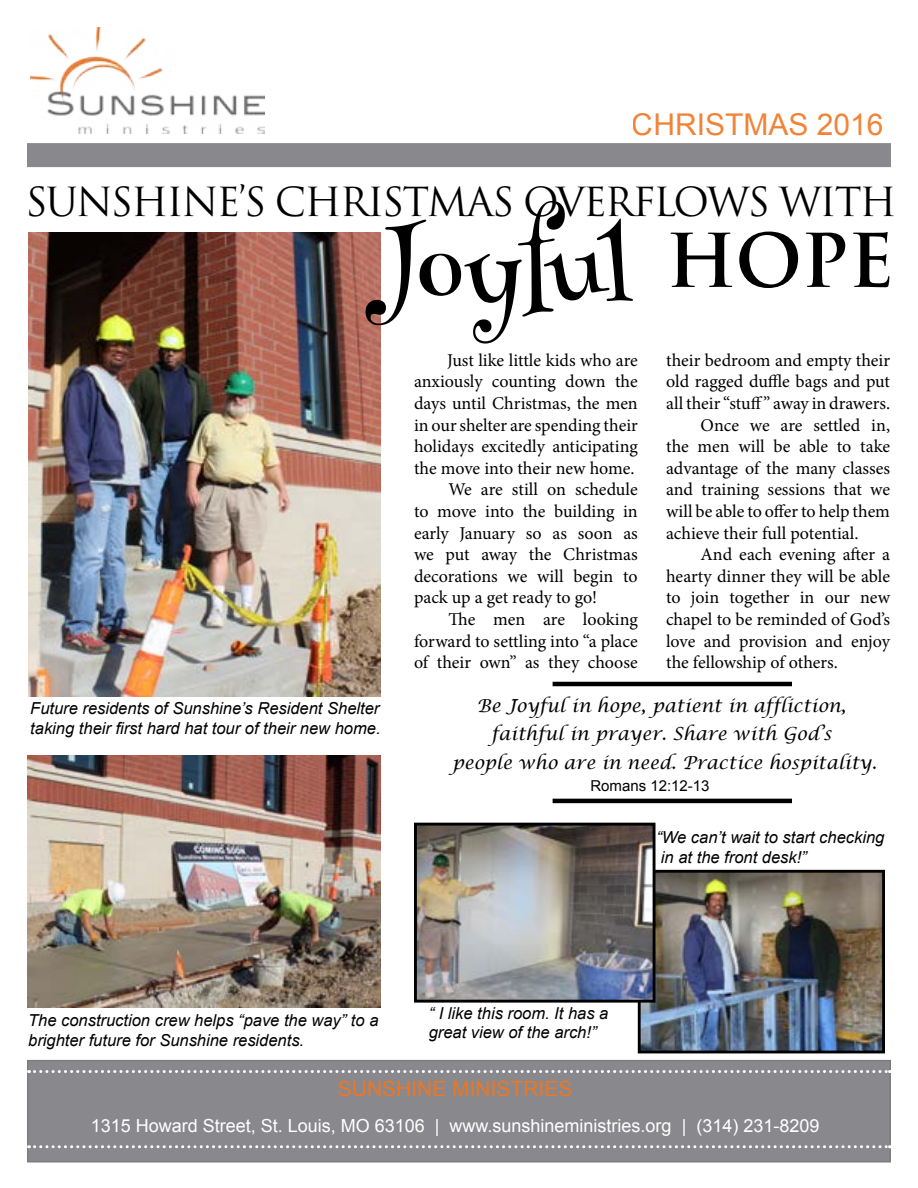
<style>
.page{position:relative;width:918px;height:1188px;background:#fff}
.page>*{position:absolute;margin:0;border:0;box-sizing:border-box;transform-origin:0 0}
.t1{font:90px "Henny Penny";letter-spacing:-.045em;color:#000}
.t2{font:39px "Trajan Pro";letter-spacing:-.05em;color:#000}
.t3{font:30px "Arial";color:#ef7622}
.t4{font:21px "Arial";color:#ef7622}
.t5{font:18px "Minion Pro";color:#000}
.t6{font:italic 18px/28.5px "Lucida Calligraphy";color:#000;text-align:center}
.t7{font:18px "Arial";color:#fff}
.t8{font:italic 16.5px/19.8px "Arial";color:#000}
.t9{font:15px "Arial";color:#000}
</style>
<div class="page">
<img style="left:642px;top:874px;width:239px;height:175px">
<div style="left:638px;top:870px;width:247px;height:183px;border:3px solid #000"></div>
<div style="left:27px;top:1060px;width:864px;height:102px;background:#89898d;border:2px solid #7c7c81"></div>
<svg style="left:35px;top:1070px;width:856px;height:3px"></svg>
<svg style="left:35px;top:1145px;width:856px;height:3px"></svg>
<div style="left:27px;top:143px;width:864px;height:24px;background:#89898d"></div>
<img style="left:30px;top:27px;width:234px;height:107px">
<img style="left:28px;top:233px;width:352px;height:463px">
<hr style="left:553px;top:682px;width:239px;height:4px;background:#000">
<hr style="left:553px;top:799px;width:239px;height:4px;background:#000">
<img style="left:27px;top:755px;width:353px;height:252px">
<img style="left:418px;top:827px;width:234px;height:172px">
<div style="left:414px;top:823px;width:242px;height:180px;border:3px solid #000"></div>
<h3 class="t3" style="left:632px;top:105px;width:253px">CHRISTMAS 2016</h3>
<h2 class="t2" style="left:26px;top:177px;width:873px">SUNSHINE’S CHRISTMAS OVERFLOWS WITH</h2>
<h1 class="t1" style="left:365px;top:219px;width:530px">Joyful <sup>HOPE</sup></h1>
<p class="t8" style="left:30px;top:699px;width:352px">Future residents of Sunshine’s Resident Shelter taking their first hard hat tour of their new home.</p>
<p class="t5" style="left:447px;top:348px;width:192px">Just like little kids who are</p>
<p class="t5" style="left:414px;top:370px;width:225px">anxiously counting down the</p>
<p class="t5" style="left:414px;top:391px;width:225px">days until Christmas, the men</p>
<p class="t5" style="left:414px;top:413px;width:225px">in our shelter are spending their</p>
<p class="t5" style="left:414px;top:434px;width:225px">holidays excitedly anticipating</p>
<p class="t5" style="left:414px;top:456px;width:222px">the move into their new home.</p>
<p class="t5" style="left:449px;top:478px;width:191px">We are still on schedule</p>
<p class="t5" style="left:414px;top:499px;width:225px">to move into the building in</p>
<p class="t5" style="left:414px;top:521px;width:225px">early January so as soon as</p>
<p class="t5" style="left:414px;top:542px;width:225px">we put away the Christmas</p>
<p class="t5" style="left:414px;top:564px;width:225px">decorations we will begin to</p>
<p class="t5" style="left:414px;top:586px;width:185px">pack up a get ready to go!</p>
<p class="t5" style="left:449px;top:607px;width:191px">The men are looking</p>
<p class="t5" style="left:414px;top:629px;width:225px">forward to settling into “a place</p>
<p class="t5" style="left:414px;top:650px;width:225px">of their own” as they choose</p>
<p class="t5" style="left:666px;top:348px;width:226px">their bedroom and empty their</p>
<p class="t5" style="left:666px;top:370px;width:226px">old ragged duffle bags and put</p>
<p class="t5" style="left:666px;top:391px;width:226px">all their “stuff” away in drawers.</p>
<p class="t5" style="left:701px;top:413px;width:191px">Once we are settled in,</p>
<p class="t5" style="left:666px;top:434px;width:226px">the men will be able to take</p>
<p class="t5" style="left:666px;top:456px;width:226px">advantage of the many classes</p>
<p class="t5" style="left:666px;top:478px;width:226px">and training sessions that we</p>
<p class="t5" style="left:666px;top:499px;width:225px">will be able to offer to help them</p>
<p class="t5" style="left:666px;top:521px;width:194px">achieve their full potential.</p>
<p class="t5" style="left:701px;top:542px;width:191px">And each evening after a</p>
<p class="t5" style="left:666px;top:564px;width:226px">hearty dinner they will be able</p>
<p class="t5" style="left:666px;top:586px;width:226px">to join together in our new</p>
<p class="t5" style="left:666px;top:607px;width:226px">chapel to be reminded of God’s</p>
<p class="t5" style="left:666px;top:629px;width:226px">love and provision and enjoy</p>
<p class="t5" style="left:666px;top:650px;width:173px">the fellowship of others.</p>
<p class="t6" style="left:452px;top:692px;width:426px">Be Joyful in hope, patient in affliction, faithful in prayer. Share with God’s<br>people who are in need. Practice hospitality.</p>
<p class="t9" style="left:590px;top:776px;width:121px">Romans 12:12-13</p>
<p class="t8" style="left:656px;top:828px;width:230px">“We can’t wait to start checking in at the front desk!”</p>
<p class="t8" style="left:28px;top:1011px;width:352px">The construction crew helps “pave the way” to a brighter future for Sunshine residents.</p>
<p class="t8" style="left:429px;top:1003px;width:181px">“ I like this room. It has a great view of the arch!”</p>
<p class="t4" style="left:338px;top:1075px;width:236px">SUNSHINE MINISTRIES</p>
<p class="t7" style="left:91px;top:1114px;width:730px">1315 Howard Street, St. Louis, MO 63106 | www.sunshineministries.org | (314) 231-8209</p>
</div>
